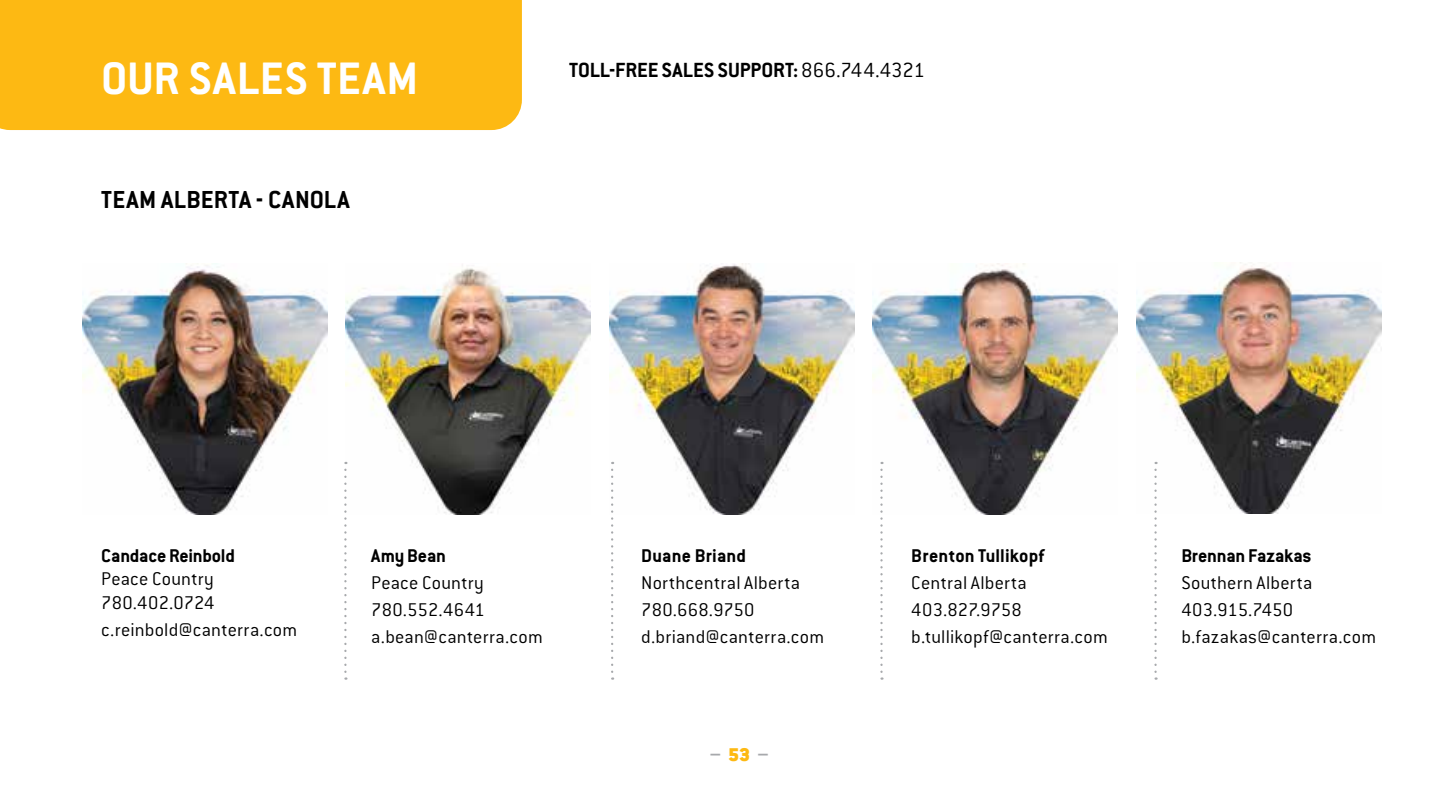
<style>
.page{position:relative;width:1438px;height:790px;background:#fff}
.page>*{position:absolute;margin:0;border:0;box-sizing:border-box;transform-origin:0 0}
.t1{font:700 49.95px "Conduit ITC Pro";letter-spacing:.015em;color:#fff}
.t2{font:700 27px "Conduit ITC Pro";letter-spacing:.015em;color:#000}
.t3{font:700 22.5px "Conduit ITC Pro";color:#000}
.t4{font:300 20.25px/27px "Conduit ITC Pro";letter-spacing:.01em;color:#000}
.t5{font:700 20.25px "Conduit ITC Pro";color:#000}
.t6{font:700 20.25px "Conduit ITC Pro";color:#a7a9ac}
.s1{font-weight:300}
.s2{font-weight:900;color:#fdb913}
</style>
<div class="page">
<img style="left:872px;top:263px;width:245px;height:251px">
<img style="left:1136px;top:264px;width:245px;height:250px">
<img style="left:82px;top:263px;width:245px;height:251px">
<img style="left:609px;top:264px;width:245px;height:250px">
<img style="left:346px;top:264px;width:244px;height:251px">
<svg style="left:344px;top:470px;width:2px;height:210px"></svg>
<svg style="left:611px;top:470px;width:2px;height:210px"></svg>
<svg style="left:880px;top:470px;width:2px;height:210px"></svg>
<div style="left:0;top:0;width:522px;height:130px;background:#fdb913"></div>
<svg style="left:1154px;top:470px;width:2px;height:210px"></svg>
<h1 class="t1" style="left:101px;top:49px;width:318px">OUR SALES TEAM</h1>
<h2 class="t2" style="left:101px;top:184px;width:250px">TEAM ALBERTA - CANOLA</h2>
<p class="t3" style="left:569px;top:56px;width:357px">TOLL-FREE SALES SUPPORT: <span class="s1">866.744.4321</span></p>
<p class="t5" style="left:101px;top:543px;width:135px">Candace Reinbold</p>
<p class="t4" style="left:101px;top:567px;width:115px;line-height:23.6px">Peace Country<br>780.402.0724</p>
<p class="t4" style="left:101px;top:616px;width:197px">c.reinbold@canterra.com</p>
<p class="t5" style="left:371px;top:543px;width:76px">Amy Bean</p>
<p class="t4" style="left:371px;top:569px;width:173px">Peace Country<br>780.552.4641 a.bean@canterra.com</p>
<p class="t5" style="left:641px;top:543px;width:106px">Duane Briand</p>
<p class="t4" style="left:641px;top:569px;width:184px">Northcentral Alberta<br>780.668.9750 d.briand@canterra.com</p>
<p class="t6" style="left:710px;top:743px;width:61px">– <span class="s2">53</span> –</p>
<p class="t5" style="left:911px;top:543px;width:135px">Brenton Tullikopf</p>
<p class="t4" style="left:911px;top:569px;width:198px">Central Alberta<br>403.827.9758 b.tullikopf@canterra.com</p>
<p class="t5" style="left:1181px;top:543px;width:132px">Brennan Fazakas</p>
<p class="t4" style="left:1181px;top:569px;width:196px">Southern Alberta<br>403.915.7450 b.fazakas@canterra.com</p>
</div>
